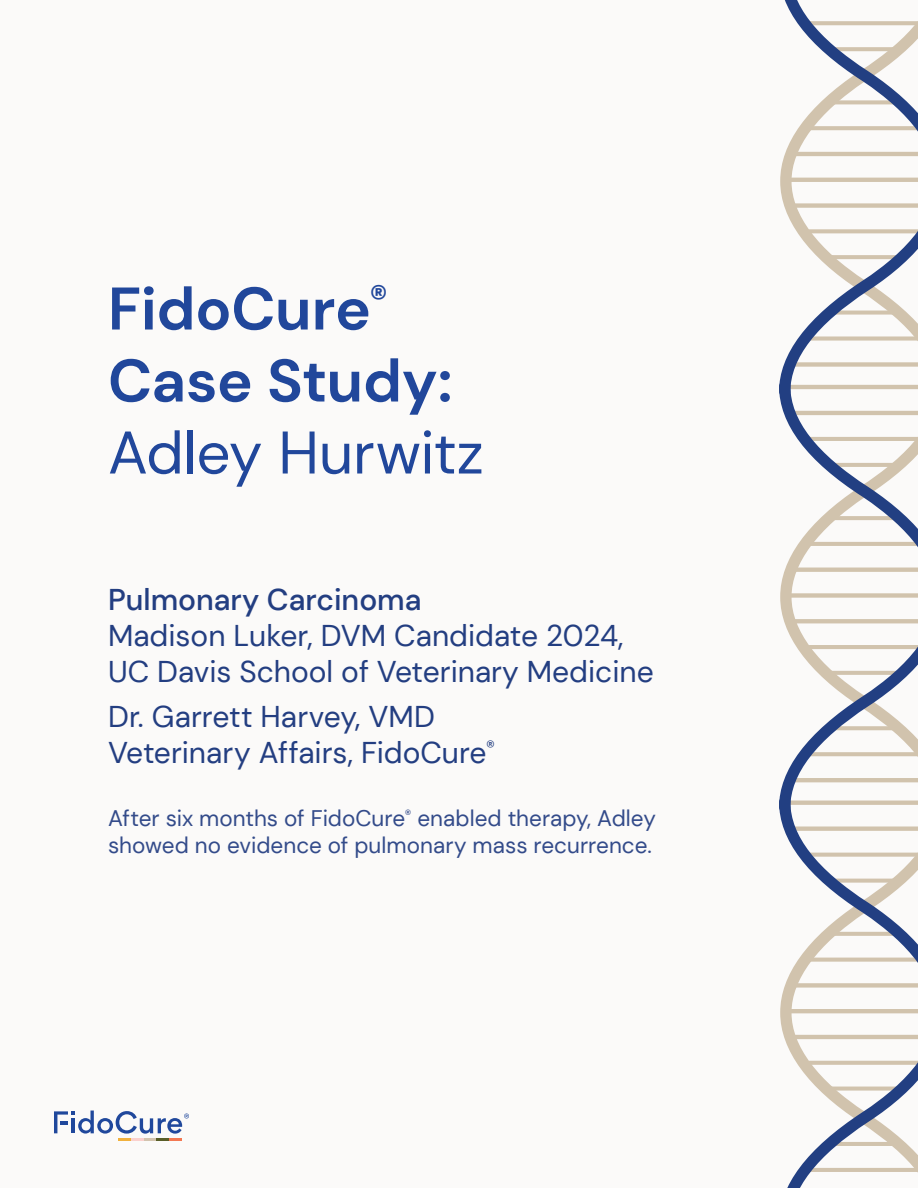
<style>
.page{position:relative;width:918px;height:1188px;background:#fbfaf9}
.page>*{position:absolute;margin:0;border:0;box-sizing:border-box;transform-origin:0 0}
.t1{font:700 60px "DM Sans";letter-spacing:-.005em;color:#21479b}
.t2{font:60px "DM Sans";letter-spacing:-.005em;color:#21479b}
.t3{font:30px "DM Sans";color:#233e81}
.t4{font:500 30px "DM Sans";color:#233e81}
.t5{font:22.5px/27px "DM Sans";color:#334b8a}
</style>
<div class="page">
<svg style="left:779px;top:813px;width:139px;height:375px"></svg>
<svg style="left:779px;top:397px;width:139px;height:416px"></svg>
<svg style="left:779px;top:0;width:139px;height:397px"></svg>
<svg style="left:54px;top:1111px;width:135px;height:30px"></svg>
<p class="t1" style="left:108px;top:271px;width:281px">FidoCure<sup>®</sup></p>
<p class="t1" style="left:108px;top:343px;width:346px">Case Study:</p>
<p class="t2" style="left:108px;top:415px;width:377px">Adley Hurwitz</p>
<p class="t4" style="left:108px;top:581px;width:315px">Pulmonary Carcinoma</p>
<p class="t3" style="left:108px;top:617px;width:517px">Madison Luker, DVM Candidate 2024,</p>
<p class="t3" style="left:108px;top:653px;width:547px">UC Davis School of Veterinary Medicine</p>
<p class="t3" style="left:108px;top:698px;width:328px">Dr. Garrett Harvey, VMD</p>
<p class="t3" style="left:108px;top:734px;width:388px">Veterinary Affairs, FidoCure<sup>®</sup></p>
<p class="t5" style="left:108px;top:805px;width:549px">After six months of FidoCure<sup>®</sup> enabled therapy, Adley showed no evidence of pulmonary mass recurrence.</p>
</div>
